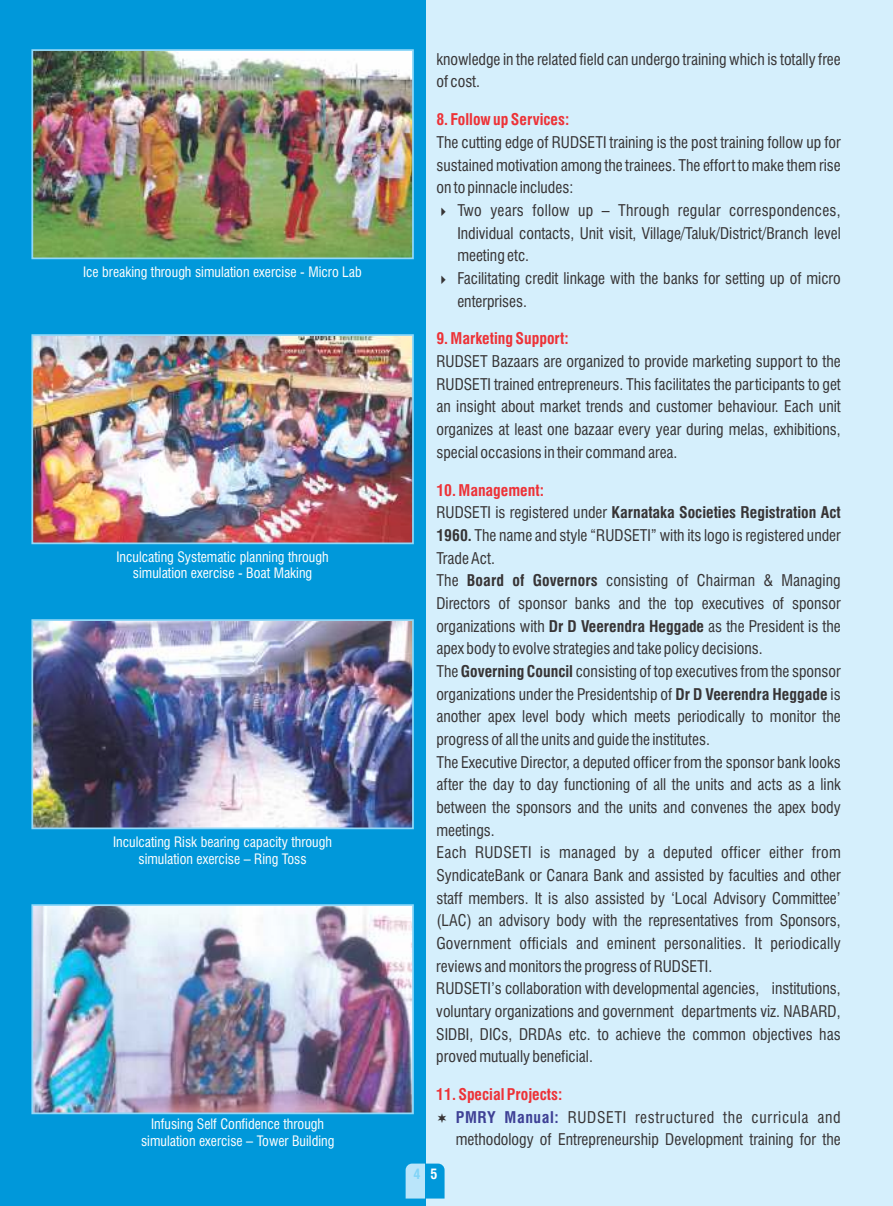
<style>
.page{position:relative;width:893px;height:1206px;background:#fff}
.page>*{position:absolute;margin:0;border:0;box-sizing:border-box;transform-origin:0 0}
.t1{font:condensed 15.75px/22.6px "Swiss 721 BT";color:#373435}
.t2{font:700 condensed 15.75px "Swiss 721 BT";color:#ed3237}
.t3{font:condensed 14px/16.3px "Swiss 721 BT";color:#fefefe;text-align:center}
.t4{font:700 condensed 14px "Swiss 721 BT";color:#80d4f7}
.s1{font-weight:700;color:#ed3237}
.s2{font-weight:700}
.s3{font-weight:700;color:#3e4095}
.s4{color:#fefefe}
</style>
<div class="page">
<div style="left:0;top:0;width:893px;height:1205px;background:#d5effc"></div>
<div style="left:0;top:0;width:425px;height:1205px;background:#0098da"></div>
<img style="left:34px;top:52px;width:377px;height:204px">
<div style="left:31px;top:49px;width:383px;height:210px;border:2px solid #91d8f8"></div>
<img style="left:34px;top:907px;width:377px;height:204px">
<div style="left:31px;top:904px;width:383px;height:210px;border:2px solid #91d8f8"></div>
<img style="left:34px;top:337px;width:377px;height:204px">
<div style="left:31px;top:334px;width:383px;height:210px;border:2px solid #91d8f8"></div>
<img style="left:34px;top:622px;width:377px;height:204px">
<div style="left:31px;top:619px;width:383px;height:210px;border:2px solid #91d8f8"></div>
<svg style="left:406px;top:1163px;width:39px;height:35px"></svg>
<p class="t3" style="left:83px;top:265px;width:280px">Ice breaking through simulation exercise - Micro Lab</p>
<p class="t3" style="left:116px;top:550px;width:214px">Inculcating Systematic planning through simulation exercise - Boat Making</p>
<p class="t3" style="left:113px;top:835px;width:220px">Inculcating Risk bearing capacity through simulation exercise – Ring Toss</p>
<p class="t3" style="left:141px;top:1117px;width:195px">Infusing Self Confidence through simulation exercise – Tower Building</p>
<p class="t1" style="left:436px;top:49px;width:406px">knowledge in the related field can undergo training which is totally free of cost.</p>
<p class="t2" style="left:436px;top:113px;width:134px">8. Follow up Services:</p>
<p class="t1" style="left:436px;top:133px;width:406px;text-align:justify">The cutting edge of RUDSETI training is the post training follow up for sustained motivation among the trainees. The effort to make them rise on to pinnacle includes:</p>
<p class="t1" style="left:457px;top:200px;width:385px;text-align:justify;text-indent:-21px">✔ Two years follow up – Through regular correspondences, Individual contacts, Unit visit, Village/Taluk/District/Branch level meeting etc.</p>
<p class="t1" style="left:457px;top:268px;width:385px;text-indent:-21px">✔ Facilitating credit linkage with the banks for setting up of micro enterprises.</p>
<p class="t2" style="left:436px;top:332px;width:134px">9. Marketing Support:</p>
<p class="t1" style="left:436px;top:352px;width:406px;text-align:justify">RUDSET Bazaars are organized to provide marketing support to the RUDSETI trained entrepreneurs. This facilitates the participants to get an insight about market trends and customer behaviour. Each unit organizes at least one bazaar every year during melas, exhibitions, special occasions in their command area.</p>
<p class="t1" style="left:436px;top:480px;width:406px"><span class="s1">10. Management:<br></span>RUDSETI is registered under <span class="s2">Karnataka Societies Registration Act 1960.</span> The name and style “RUDSETI” with its logo is registered under Trade Act.<br>The <span class="s2">Board of Governors</span> consisting of Chairman &amp; Managing Directors of sponsor banks and the top executives of sponsor organizations with <span class="s2">Dr D Veerendra Heggade</span> as the President is the apex body to evolve strategies and take policy decisions.<br>The <span class="s2">Governing Council</span> consisting of top executives from the sponsor organizations under the Presidentship of <span class="s2">Dr D Veerendra Heggade</span> is another apex level body which meets periodically to monitor the progress of all the units and guide the institutes.<br>The Executive Director, a deputed officer from the sponsor bank looks after the day to day functioning of all the units and acts as a link between the sponsors and the units and convenes the apex body meetings.<br>Each RUDSETI is managed by a deputed officer either from SyndicateBank or Canara Bank and assisted by faculties and other staff members. It is also assisted by ‘Local Advisory Committee’ (LAC) an advisory body with the representatives from Sponsors, Government officials and eminent personalities. It periodically reviews and monitors the progress of RUDSETI.<br>RUDSETI’s collaboration with developmental agencies, institutions, voluntary organizations and government departments viz. NABARD, SIDBI, DICs, DRDAs etc. to achieve the common objectives has proved mutually beneficial.</p>
<p class="t1" style="left:456px;top:1084px;width:386px;text-indent:-19px"><span class="s1">11. Special Projects:<br></span><span class="s3">PMRY Manual:</span> RUDSETI restructured the curricula and methodology of Entrepreneurship Development training for the</p>
<p class="t4" style="left:414px;top:1168px;width:25px">4 <span class="s4">5</span></p>
</div>
